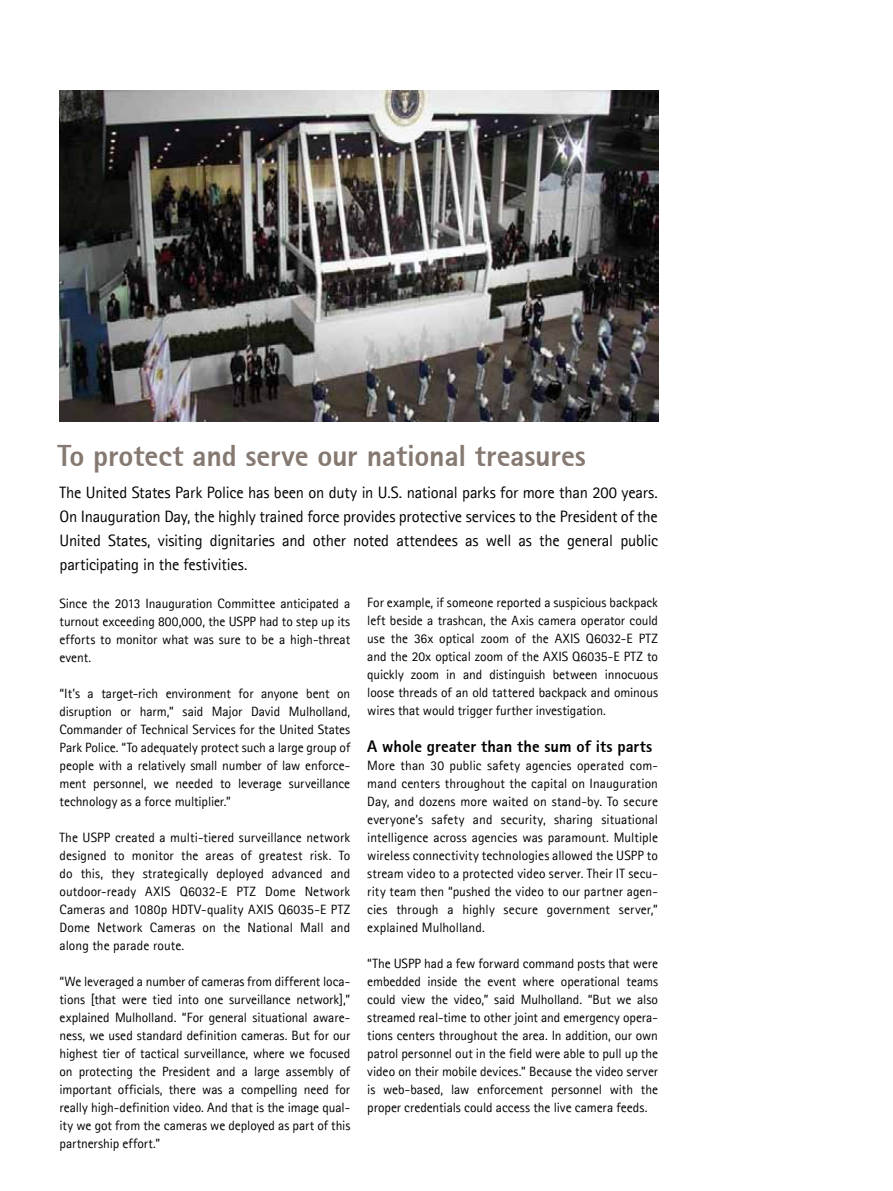
<style>
.page{position:relative;width:893px;height:1191px;background:#fff}
.page>*{position:absolute;margin:0;border:0;box-sizing:border-box;transform-origin:0 0}
.t1{font:800 30px "Agfa Rotis Sans Serif";letter-spacing:-.005em;color:#857971}
.t2{font:16.5px/24px "Agfa Rotis Sans Serif";letter-spacing:-.015em;color:#000;text-align:justify}
.t3{font:800 16.5px "Agfa Rotis Sans Serif";color:#000}
.t4{font:13.5px/18px "Agfa Rotis Sans Serif";letter-spacing:-.005em;color:#000;text-align:justify}
</style>
<div class="page">
<img style="left:60px;top:91px;width:598px;height:331px">
<h1 class="t1" style="left:57px;top:437px;width:530px">To protect and serve our national treasures</h1>
<p class="t2" style="left:60px;top:480px;width:600px">The United States Park Police has been on duty in U.S. national parks for more than 200 years.<br>On Inauguration Day, the highly trained force provides protective services to the President of the United States, visiting dignitaries and other noted attendees as well as the general public participating in the festivities.</p>
<p class="t4" style="left:60px;top:594px;width:292px">Since the 2013 Inauguration Committee anticipated a turnout exceeding 800,000, the USPP had to step up its efforts to monitor what was sure to be a high-threat event.</p>
<p class="t4" style="left:60px;top:684px;width:292px">“It’s a target-rich environment for anyone bent on disruption or harm,” said Major David Mulholland, Commander of Technical Services for the United States Park Police. “To adequately protect such a large group of people with a relatively small number of law enforce&shy;ment personnel, we needed to leverage surveillance technology as a force multiplier.”</p>
<p class="t4" style="left:60px;top:828px;width:292px">The USPP created a multi-tiered surveillance network designed to monitor the areas of greatest risk. To do this, they strategically deployed advanced and outdoor-ready AXIS Q6032-E PTZ Dome Network Cameras and 1080p HDTV-quality AXIS Q6035-E PTZ Dome Network Cameras on the National Mall and along the parade route.</p>
<p class="t4" style="left:60px;top:971px;width:292px">“We leveraged a number of cameras from different loca&shy;tions [that were tied into one surveillance network],” explained Mulholland. “For general situational aware&shy;ness, we used standard definition cameras. But for our highest tier of tactical surveillance, where we focused on protecting the President and a large assembly of important officials, there was a compelling need for really high-definition video. And that is the image qual&shy;ity we got from the cameras we deployed as part of this partnership effort.”</p>
<p class="t4" style="left:367px;top:593px;width:292px">For example, if someone reported a suspicious backpack left beside a trashcan, the Axis camera operator could use the 36x optical zoom of the AXIS Q6032-E PTZ and the 20x optical zoom of the AXIS Q6035-E PTZ to quickly zoom in and distinguish between innocuous loose threads of an old tattered backpack and ominous wires that would trigger further investigation.</p>
<p class="t3" style="left:367px;top:735px;width:287px">A whole greater than the sum of its parts</p>
<p class="t4" style="left:367px;top:756px;width:292px">More than 30 public safety agencies operated com&shy;mand centers throughout the capital on Inauguration Day, and dozens more waited on stand-by. To secure everyone’s safety and security, sharing situational intelligence across agencies was paramount. Multiple wireless connectivity technologies allowed the USPP to stream video to a protected video server. Their IT secu&shy;rity team then “pushed the video to our partner agen&shy;cies through a highly secure government server,” explained Mulholland.</p>
<p class="t4" style="left:367px;top:954px;width:292px">“The USPP had a few forward command posts that were embedded inside the event where operational teams could view the video,” said Mulholland. “But we also streamed real-time to other joint and emergency opera&shy;tions centers throughout the area. In addition, our own patrol personnel out in the field were able to pull up the video on their mobile devices.” Because the video server is web-based, law enforcement personnel with the proper credentials could access the live camera feeds.</p>
</div>
